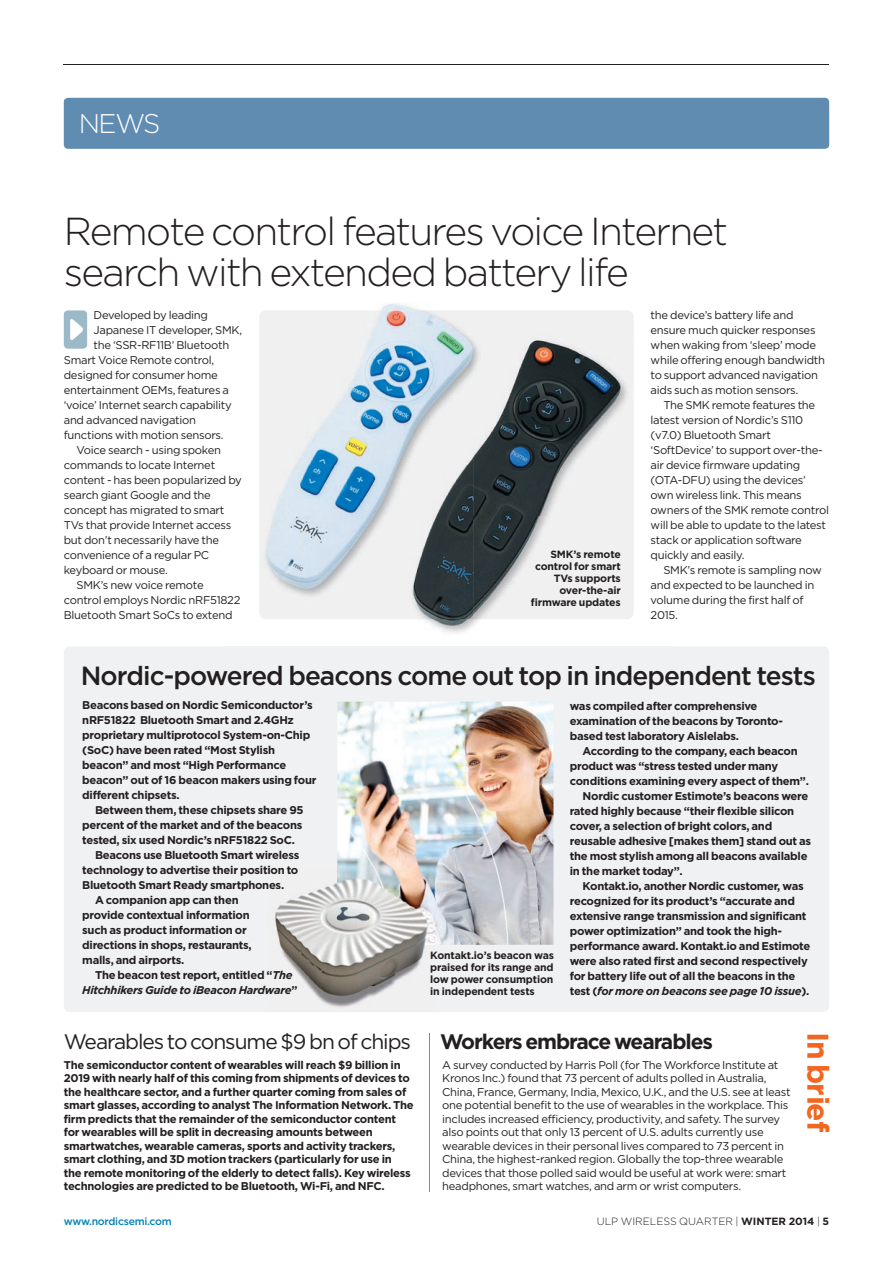
<style>
.page{position:relative;width:893px;height:1263px;background:#fff}
.page>*{position:absolute;margin:0;border:0;box-sizing:border-box;transform-origin:0 0}
.t1{font:300 39px/40.5px "Gotham";letter-spacing:-.045em;color:#231f20}
.t2{font:700 30px "Gotham";color:#f36621}
.t3{font:300 27px "Gotham";color:#fff}
.t4{font:500 26.25px "Gotham";letter-spacing:-.035em;color:#231f20}
.t5{font:21px "Gotham";letter-spacing:-.05em;color:#231f20}
.t6{font:700 21px "Gotham";letter-spacing:-.05em;color:#231f20}
.t7{font:700 11.25px/13.5px "Gotham";letter-spacing:-.025em;color:#231f20}
.t8{font:11.25px/15px "Gotham";letter-spacing:-.025em;color:#231f20}
.t9{font:italic 700 11.25px "Gotham";letter-spacing:-.025em;color:#231f20}
.t10{font:700 10.5px/12px "Gotham";letter-spacing:-.015em;color:#231f20;text-align:right}
.t11{font:300 10.5px "Gotham";color:#231f20}
.t12{font:500 10.5px "Gotham";letter-spacing:-.025em;color:#0080b7}
.s1{font-style:italic}
.s2{font-style:normal}
.s3{font-weight:700}
</style>
<div class="page">
<div style="left:64px;top:646px;width:765px;height:366px;background:#f0f1f2;border-radius:6px"></div>
<img style="left:380px;top:303px;width:39px;height:7px">
<img style="left:423px;top:619px;width:58px;height:14px">
<img style="left:259px;top:310px;width:375px;height:309px">
<img style="left:337px;top:702px;width:216px;height:243px">
<img style="left:275px;top:883px;width:150px;height:124px">
<img style="left:337px;top:866px;width:98px;height:79px">
<div style="left:64px;top:98px;width:765px;height:51px;background:#608cb2;border-radius:4px"></div>
<div style="left:64px;top:310px;width:23px;height:39px;background:#9cb9c7;border-radius:4px"></div>
<svg style="left:70px;top:319px;width:13px;height:21px"></svg>
<hr style="left:64px;top:64px;width:765px;height:1px;background:#231f20">
<hr style="left:429px;top:1033px;width:1px;height:159px;background:#f36621">
<h3 class="t3" style="left:79px;top:109px;width:83px">News</h3>
<h1 class="t1" style="left:64px;top:211px;width:666px">remote control features voice internet search with extended battery life</h1>
<p class="t8" style="left:94px;top:307px;width:116px">Developed by leading</p>
<p class="t8" style="left:94px;top:322px;width:150px">Japanese IT developer, SMK,</p>
<p class="t8" style="left:94px;top:337px;width:137px">the ‘SSR-RF11B’ Bluetooth</p>
<p class="t8" style="left:64px;top:352px;width:152px">Smart Voice Remote control,</p>
<p class="t8" style="left:64px;top:367px;width:156px">designed for consumer home</p>
<p class="t8" style="left:64px;top:382px;width:167px">entertainment OeMs, features a</p>
<p class="t8" style="left:64px;top:397px;width:170px">‘voice’ Internet search capability</p>
<p class="t8" style="left:64px;top:412px;width:134px">and advanced navigation</p>
<p class="t8" style="left:64px;top:427px;width:161px">functions with motion sensors.</p>
<p class="t8" style="left:77px;top:442px;width:146px">Voice search - using spoken</p>
<p class="t8" style="left:64px;top:457px;width:153px">commands to locate Internet</p>
<p class="t8" style="left:64px;top:472px;width:180px">content - has been popularized by</p>
<p class="t8" style="left:64px;top:487px;width:149px">search giant Google and the</p>
<p class="t8" style="left:64px;top:502px;width:162px">concept has migrated to smart</p>
<p class="t8" style="left:64px;top:517px;width:169px">TVs that provide Internet access</p>
<p class="t8" style="left:64px;top:532px;width:157px">but don’t necessarily have the</p>
<p class="t8" style="left:64px;top:547px;width:147px">convenience of a regular PC</p>
<p class="t8" style="left:64px;top:562px;width:106px">keyboard or mouse.</p>
<p class="t8" style="left:77px;top:577px;width:129px">SMK’s new voice remote</p>
<p class="t8" style="left:64px;top:592px;width:178px">control employs Nordic nRF51822</p>
<p class="t8" style="left:64px;top:607px;width:170px">Bluetooth Smart SoCs to extend</p>
<p class="t10" style="left:531px;top:548px;width:91px">SMK’s remote control for smart tVs supports over-the-air firmware updates</p>
<p class="t8" style="left:651px;top:307px;width:176px">the device’s battery life and ensure much quicker responses when waking from ‘sleep’ mode while offering enough bandwidth to support advanced navigation aids such as motion sensors.</p>
<p class="t8" style="left:651px;top:397px;width:180px;text-indent:13px">The SMK remote features the latest version of Nordic’s S110 (v7.0) Bluetooth Smart ‘SoftDevice’ to support over-the&shy;air device firmware updating (OTA-DFU) using the devices’ own wireless link. This means owners of the SMK remote control will be able to update to the latest stack or application software quickly and easily.</p>
<p class="t8" style="left:651px;top:562px;width:173px;text-indent:13px">SMK’s remote is sampling now and expected to be launched in volume during the first half of<br>2015.</p>
<h3 class="t4" style="left:81px;top:661px;width:736px">Nordic-powered beacons come out top in independent tests</h3>
<p class="t7" style="left:82px;top:697px;width:236px;line-height:15px">Beacons based on nordic Semiconductor’s nrF51822 Bluetooth Smart and 2.4GHz proprietary multiprotocol System-on-Chip (SoC) have been rated “Most Stylish beacon” and most “High Performance beacon” out of 16 beacon makers using four different chipsets.</p>
<p class="t7" style="left:95px;top:803px;width:210px">Between them, these chipsets share 95</p>
<p class="t7" style="left:82px;top:818px;width:222px">percent of the market and of the beacons</p>
<p class="t7" style="left:82px;top:833px;width:214px">tested, six used nordic’s nrF51822 SoC.</p>
<p class="t7" style="left:95px;top:848px;width:206px">Beacons use Bluetooth Smart wireless</p>
<p class="t7" style="left:82px;top:863px;width:218px">technology to advertise their position to</p>
<p class="t7" style="left:82px;top:878px;width:203px">Bluetooth Smart ready smartphones.</p>
<p class="t7" style="left:95px;top:893px;width:145px">A companion app can then</p>
<p class="t7" style="left:82px;top:908px;width:169px">provide contextual information</p>
<p class="t7" style="left:82px;top:923px;width:166px">such as product information or</p>
<p class="t7" style="left:82px;top:938px;width:171px">directions in shops, restaurants,</p>
<p class="t7" style="left:82px;top:953px;width:104px">malls, and airports.</p>
<p class="t7" style="left:95px;top:968px;width:199px">the beacon test report, entitled “<span class="s1">The</span></p>
<p class="t9" style="left:82px;top:983px;width:217px">Hitchhikers Guide to iBeacon Hardware<span class="s2">”</span></p>
<p class="t10" style="left:430px;top:949px;width:125px;text-align:justify">Kontakt.io’s beacon was praised for its range and low power consumption in independent tests</p>
<p class="t7" style="left:570px;top:698px;width:215px;line-height:15px">was compiled after comprehensive examination of the beacons by toronto&shy;based test laboratory Aislelabs.</p>
<p class="t7" style="left:583px;top:744px;width:217px">According to the company, each beacon</p>
<p class="t7" style="left:570px;top:759px;width:210px">product was “stress tested under many</p>
<p class="t7" style="left:570px;top:774px;width:241px">conditions examining every aspect of them”.</p>
<p class="t7" style="left:583px;top:789px;width:227px">nordic customer estimote’s beacons were</p>
<p class="t7" style="left:570px;top:804px;width:226px">rated highly because “their flexible silicon</p>
<p class="t7" style="left:570px;top:819px;width:204px">cover, a selection of bright colors, and</p>
<p class="t7" style="left:570px;top:834px;width:243px">reusable adhesive [makes them] stand out as</p>
<p class="t7" style="left:570px;top:849px;width:239px">the most stylish among all beacons available</p>
<p class="t7" style="left:570px;top:864px;width:114px">in the market today”.</p>
<p class="t7" style="left:583px;top:879px;width:223px">Kontakt.io, another nordic customer, was</p>
<p class="t7" style="left:570px;top:894px;width:227px">recognized for its product’s “accurate and</p>
<p class="t7" style="left:570px;top:909px;width:238px">extensive range transmission and significant</p>
<p class="t7" style="left:570px;top:924px;width:214px">power optimization” and took the high-</p>
<p class="t7" style="left:570px;top:939px;width:242px">performance award. Kontakt.io and estimote</p>
<p class="t7" style="left:570px;top:954px;width:239px">were also rated first and second respectively</p>
<p class="t7" style="left:570px;top:969px;width:227px">for battery life out of all the beacons in the</p>
<p class="t9" style="left:570px;top:984px;width:241px"><span class="s2">test (</span>for more on beacons see page 10 issue<span class="s2">).</span></p>
<h3 class="t5" style="left:64px;top:1030px;width:349px">Wearables to consume $9 bn of chips</h3>
<h3 class="t6" style="left:440px;top:1030px;width:274px">workers embrace wearables</h3>
<p class="t8" style="left:442px;top:1058px;width:350px;line-height:13.5px">A survey conducted by Harris Poll (for The Workforce Institute at Kronos Inc.) found that 73 percent of adults polled in Australia, China, France, Germany, India, Mexico, U.K., and the U.S. see at least one potential benefit to the use of wearables in the workplace. This includes increased efficiency, productivity, and safety. The survey also points out that only 13 percent of U.S. adults currently use wearable devices in their personal lives compared to 73 percent in China, the highest-ranked region. Globally the top-three wearable devices that those polled said would be useful at work were: smart headphones, smart watches, and arm or wrist computers.</p>
<p class="t7" style="left:64px;top:1058px;width:352px">the semiconductor content of wearables will reach $9 billion in 2019 with nearly half of this coming from shipments of devices to the healthcare sector, and a further quarter coming from sales of smart glasses, according to analyst the information network. the firm predicts that the remainder of the semiconductor content for wearables will be split in decreasing amounts between smartwatches, wearable cameras, sports and activity trackers, smart clothing, and 3D motion trackers (particularly for use in<br>the remote monitoring of the elderly to detect falls). Key wireless technologies are predicted to be Bluetooth, wi-Fi, and nFC.</p>
<h2 class="t2" style="left:835px;top:1032px;width:102px;rotate:90deg">in brief</h2>
<p class="t12" style="left:64px;top:1215px;width:110px">www.nordicsemi.com</p>
<p class="t11" style="left:597px;top:1215px;width:234px">ulp wireless quarter | <span class="s3">winter 2014</span> | <span class="s3">5</span></p>
</div>
